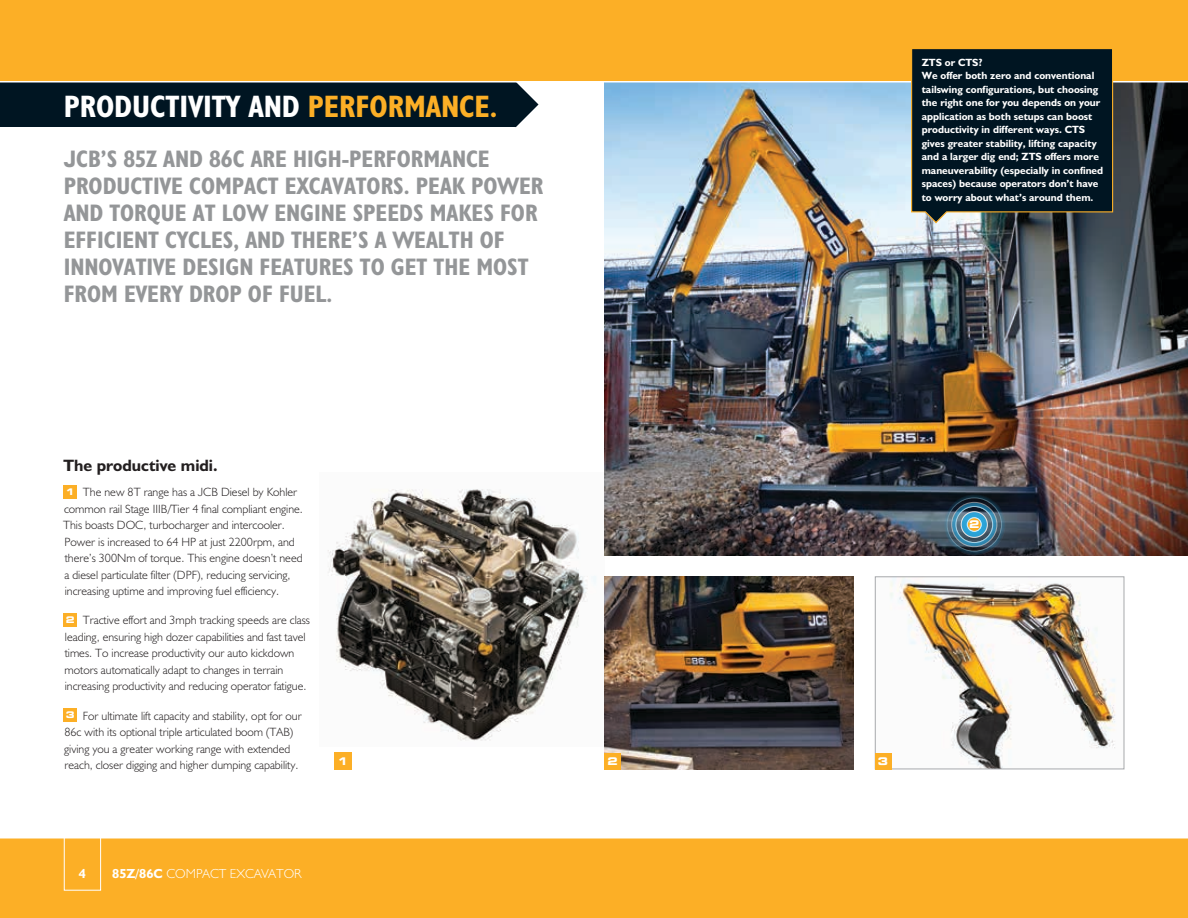
<style>
.page{position:relative;width:1188px;height:918px;background:#fff}
.page>*{position:absolute;margin:0;border:0;box-sizing:border-box;transform-origin:0 0}
.t1{font:31.2px "JCB Bold Condensed";color:#fff}
.t2{font:24px/27px "JCB Bold Condensed";color:#949698}
.t3{font:16.5px "JCB Bold";color:#231f20}
.t4{font:13.2px "JCB Light";color:#fff}
.t5{font:13.2px "JCB Bold";color:#fff}
.t6{font:12px/16.5px "JCB Light";color:#231f20}
.t7{font:10.5px/13.5px "JCB Bold";color:#fff}
.t8{font:700 expanded 10.5px "Square 721 BT";color:#fff}
.s1{color:#fcaf26}
.s2{font-family:"Square 721 BT";font-weight:700;font-stretch:expanded;font-size:9.15px;color:#fff}
.s3{font-family:"JCB Bold"}
</style>
<div class="page">
<img style="left:327px;top:473px;width:278px;height:274px">
<img style="left:605px;top:577px;width:249px;height:192px">
<svg style="left:516px;top:82px;width:23px;height:45px"></svg>
<div style="left:0;top:71px;width:516px;height:56px;background:#001522"></div>
<img style="left:605px;top:82px;width:583px;height:473px">
<div style="left:0;top:0;width:1188px;height:81px;background:#fcaf26"></div>
<div style="left:0;top:838px;width:1188px;height:80px;background:#fcaf26"></div>
<div style="left:64px;top:485px;width:13px;height:13px;background:#fcaf26"></div>
<div style="left:64px;top:613px;width:13px;height:13px;background:#fcaf26"></div>
<div style="left:64px;top:708px;width:13px;height:14px;background:#fcaf26"></div>
<div style="left:334px;top:752px;width:18px;height:17px;background:#fcaf26"></div>
<hr style="left:0;top:81px;width:1188px;height:1px;background:#fff">
<div style="left:64px;top:831px;width:37px;height:60px;border:1px solid #fff"></div>
<img style="left:890px;top:579px;width:226px;height:188px">
<div style="left:875px;top:577px;width:249px;height:192px;border:1px solid #a7a9ac"></div>
<div style="left:605px;top:753px;width:16px;height:16px;background:#fcaf26"></div>
<svg style="left:910px;top:49px;width:204px;height:175px;background:#0c1f2a"></svg>
<div style="left:875px;top:753px;width:16px;height:16px;background:#fcaf26"></div>
<svg style="left:942px;top:493px;width:65px;height:63px;background:#405c69"></svg>
<h1 class="t1" style="left:64px;top:87px;width:435px">PRODUCTIVITY AND <span class="s1">PERFORMANCE.</span></h1>
<h2 class="t2" style="left:64px;top:145px;width:481px">JCB’S 85Z AND 86C ARE HIGH-PERFORMANCE PRODUCTIVE COMPACT EXCAVATORS. PEAK POWER AND TORQUE AT LOW ENGINE SPEEDS MAKES FOR EFFICIENT CYCLES, AND THERE’S A WEALTH OF INNOVATIVE DESIGN FEATURES TO GET THE MOST FROM EVERY DROP OF FUEL.</h2>
<h3 class="t3" style="left:64px;top:455px;width:156px">The productive midi.</h3>
<p class="t6" style="left:63px;top:484px;width:241px"><span class="s2">1</span> The new 8T range has a JCB Diesel by Kohler common rail Stage IIIB/Tier 4 final compliant engine.<br>This boasts DOC, turbocharger and intercooler.<br>Power is increased to 64 HP at just 2200rpm, and there’s 300Nm of torque. This engine doesn’t need a diesel particulate filter (DPF), reducing servicing, increasing uptime and improving fuel efficiency.</p>
<p class="t6" style="left:65px;top:612px;width:247px"><span class="s2">2</span> Tractive effort and 3mph tracking speeds are class leading, ensuring high dozer capabilities and fast tavel times. To increase productivity our auto kickdown motors automatically adapt to changes in terrain increasing productivity and reducing operator fatigue.</p>
<p class="t6" style="left:64px;top:707px;width:239px"><span class="s2">3</span> For ultimate lift capacity and stability, opt for our 86c with its optional triple articulated boom (TAB) giving you a greater working range with extended reach, closer digging and higher dumping capability.</p>
<p class="t8" style="left:338px;top:754px;width:12px">1</p>
<p class="t5" style="left:79px;top:866px;width:9px">4</p>
<p class="t4" style="left:112px;top:866px;width:191px"><span class="s3">85Z/86C</span> COMPACT EXCAVATOR</p>
<p class="t8" style="left:608px;top:755px;width:12px">2</p>
<p class="t7" style="left:922px;top:55px;width:183px">ZTS or CTS?<br>We offer both zero and conventional tailswing configurations, but choosing the right one for you depends on your application as both setups can boost productivity in different ways. CTS gives greater stability, lifting capacity and a larger dig end; ZTS offers more maneuverability (especially in confined spaces) because operators don’t have to worry about what’s around them.</p>
<p class="t8" style="left:969px;top:518px;width:12px">2</p>
<p class="t8" style="left:878px;top:755px;width:12px">3</p>
</div>
